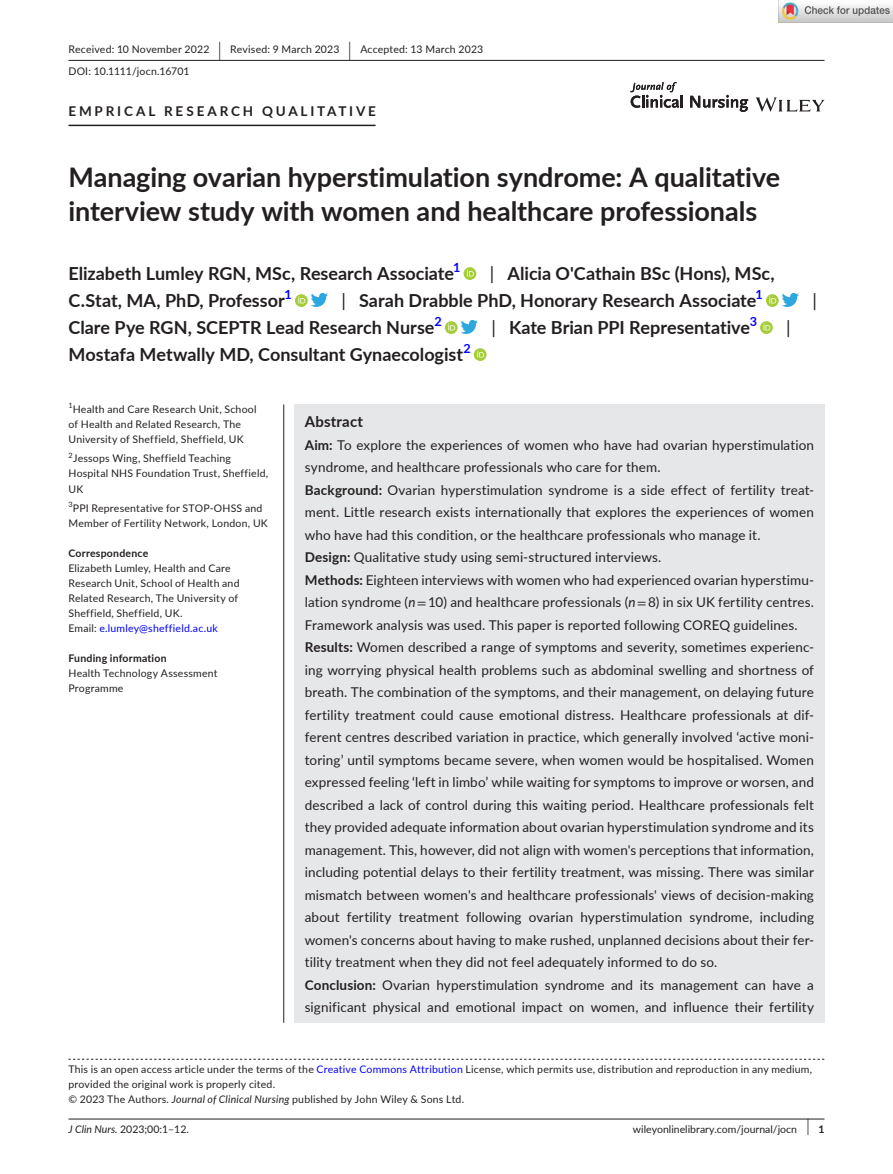
<style>
.page{position:relative;width:893px;height:1174px;background:#fff}
.page>*{position:absolute;margin:0;border:0;box-sizing:border-box;transform-origin:0 0}
.t1{font:700 27px/34.5px "Lato";letter-spacing:-.005em;color:#231f20}
.t2{font:700 18px "Lato";color:#231f20}
.t3{font:18px "Lato";color:#231f20}
.t4{font:700 15px "Lato";letter-spacing:.015em;color:#231f20}
.t5{font:13.5px/22.5px "Lato";letter-spacing:.01em;color:#231f20}
.t6{font:700 13.5px "Lato";letter-spacing:.21em;color:#231f20}
.t7{font:10.5px/15px "Lato";letter-spacing:.02em;color:#231f20}
.t8{font:10.5px "Lato";color:#231f20}
.t9{font:700 10.5px "Lato";letter-spacing:.02em;color:#231f20}
.s1{font-size:19.65px}
.s2{font-weight:400}
.s3{color:#00f}
.s4{font-weight:700}
.s5{font-style:italic}
.s6{font-family:"STIX"}
.s7{font-size:17.4px}
</style>
<div class="page">
<hr style="left:68px;top:1118px;width:756px;height:1px;background:#231f20">
<svg style="left:756px;top:97px;width:68px;height:15px"></svg>
<svg style="left:630px;top:82px;width:53px;height:26px"></svg>
<svg style="left:690px;top:95px;width:58px;height:17px"></svg>
<hr style="left:68px;top:60px;width:756px;height:1px;background:#231f20">
<hr style="left:68px;top:125px;width:308px;height:1px;background:#231f20">
<svg style="left:464px;top:267px;width:12px;height:13px"></svg>
<svg style="left:467px;top:269px;width:7px;height:7px"></svg>
<svg style="left:295px;top:294px;width:13px;height:13px"></svg>
<svg style="left:298px;top:296px;width:7px;height:7px"></svg>
<svg style="left:311px;top:293px;width:17px;height:14px"></svg>
<svg style="left:766px;top:294px;width:13px;height:13px"></svg>
<svg style="left:769px;top:296px;width:7px;height:7px"></svg>
<svg style="left:782px;top:293px;width:17px;height:14px"></svg>
<svg style="left:445px;top:321px;width:13px;height:13px"></svg>
<svg style="left:448px;top:323px;width:7px;height:7px"></svg>
<svg style="left:461px;top:320px;width:17px;height:14px"></svg>
<svg style="left:760px;top:321px;width:13px;height:13px"></svg>
<svg style="left:763px;top:323px;width:7px;height:7px"></svg>
<svg style="left:474px;top:348px;width:13px;height:13px"></svg>
<svg style="left:477px;top:350px;width:7px;height:7px"></svg>
<svg style="left:68px;top:1058px;width:756px;height:1px"></svg>
<div style="left:294px;top:404px;width:530px;height:618px;background:#e6e7e9"></div>
<hr style="left:283px;top:404px;width:1px;height:618px;background:#231f20">
<img style="left:779px;top:0;width:114px;height:22px">
<p class="t7" style="left:68px;top:38px;width:416px;line-height:21.8px">Received: 10 November 2022 <span class="s1">|</span> Revised: 9 March 2023 <span class="s1">|</span> Accepted: 13 March 2023<br>DOI: 10.1111/jocn.16701</p>
<p class="t6" style="left:68px;top:106px;width:309px">EMPRICAL RESEARCH QUALITATIVE</p>
<h1 class="t1" style="left:68px;top:161px;width:713px">Managing ovarian hyperstimulation syndrome: A qualitative interview study with women and healthcare professionals</h1>
<h2 class="t2" style="left:68px;top:266px;width:394px">Elizabeth Lumley RGN, MSc, Research Associate<sup>1</sup></h2>
<h2 class="t2" style="left:490px;top:266px;width:286px"><span class="s2">|</span> Alicia O'Cathain BSc (Hons), MSc,</h2>
<h2 class="t2" style="left:68px;top:293px;width:225px">C.Stat, MA, PhD, Professor<sup>1</sup></h2>
<h2 class="t2" style="left:341px;top:293px;width:423px"><span class="s2">|</span> Sarah Drabble PhD, Honorary Research Associate<sup>1</sup></h2>
<h2 class="t3" style="left:812px;top:293px;width:6px">|</h2>
<h2 class="t2" style="left:68px;top:320px;width:375px">Clare Pye RGN, SCEPTR Lead Research Nurse<sup>2</sup></h2>
<h2 class="t2" style="left:491px;top:320px;width:267px"><span class="s2">|</span> Kate Brian PPI Representative<sup>3</sup></h2>
<h2 class="t3" style="left:786px;top:320px;width:6px">|</h2>
<h2 class="t2" style="left:68px;top:347px;width:404px">Mostafa Metwally MD, Consultant Gynaecologist<sup>2</sup></h2>
<p class="t7" style="left:68px;top:401px;width:190px"><sup>1</sup>Health and Care Research Unit, School of Health and Related Research, The<br>University of Sheffield, Sheffield, UK</p>
<p class="t7" style="left:68px;top:451px;width:201px"><sup>2</sup>Jessops Wing, Sheffield Teaching<br>Hospital NHS Foundation Trust, Sheffield,<br>UK</p>
<p class="t7" style="left:68px;top:500px;width:201px"><sup>3</sup>PPI Representative for STOP- OHSS and<br>Member of Fertility Network, London, UK</p>
<p class="t9" style="left:68px;top:549px;width:81px">Correspondence</p>
<p class="t7" style="left:68px;top:560px;width:173px">Elizabeth Lumley, Health and Care Research Unit, School of Health and Related Research, The University of Sheffield, Sheffield, UK.<br>Email: <span class="s3">e.lumley@sheffield.ac.uk</span></p>
<p class="t9" style="left:68px;top:654px;width:100px">Funding information</p>
<p class="t7" style="left:68px;top:665px;width:151px">Health Technology Assessment<br>Programme</p>
<p class="t4" style="left:305px;top:415px;width:60px">Abstract</p>
<p class="t5" style="left:305px;top:433px;width:511px"><span class="s4">Aim:</span> To explore the experiences of women who have had ovarian hyperstimulation syndrome, and healthcare professionals who care for them.<br><span class="s4">Background:</span> Ovarian hyperstimulation syndrome is a side effect of fertility treat&shy;ment. Little research exists internationally that explores the experiences of women who have had this condition, or the healthcare professionals who manage it.<br><span class="s4">Design:</span> Qualitative study using semi- structured interviews.<br><span class="s4">Methods:</span> Eighteen interviews with women who had experienced ovarian hyperstimu&shy;lation syndrome (<span class="s5">n</span><span class="s6">=</span> 10) and healthcare professionals (<span class="s5">n</span><span class="s6">=</span> 8) in six UK fertility centres.<br>Framework analysis was used. This paper is reported following COREQ guidelines.<br><span class="s4">Results:</span> Women described a range of symptoms and severity, sometimes experienc&shy;ing worrying physical health problems such as abdominal swelling and shortness of breath. The combination of the symptoms, and their management, on delaying future fertility treatment could cause emotional distress. Healthcare professionals at dif&shy;ferent centres described variation in practice, which generally involved ‘active moni&shy;toring’ until symptoms became severe, when women would be hospitalised. Women expressed feeling ‘left in limbo’ while waiting for symptoms to improve or worsen, and described a lack of control during this waiting period. Healthcare professionals felt they provided adequate information about ovarian hyperstimulation syndrome and its management. This, however, did not align with women's perceptions that information, including potential delays to their fertility treatment, was missing. There was similar mismatch between women's and healthcare professionals' views of decision- making about fertility treatment following ovarian hyperstimulation syndrome, including women's concerns about having to make rushed, unplanned decisions about their fer&shy;tility treatment when they did not feel adequately informed to do so.<br><span class="s4">Conclusion:</span> Ovarian hyperstimulation syndrome and its management can have a significant physical and emotional impact on women, and influence their fertility</p>
<p class="t7" style="left:68px;top:1061px;width:745px">This is an open access article under the terms of the <span class="s3">Creative Commons Attribution</span> License, which permits use, distribution and reproduction in any medium, provided the original work is properly cited.<br>© 2023 The Authors. <span class="s5">Journal of Clinical Nursing</span> published by John Wiley &amp; Sons Ltd.</p>
<p class="t7" style="left:68px;top:1122px;width:122px"><span class="s5">J Clin Nurs.</span> 2023;00:1–12.</p>
<p class="t8" style="left:633px;top:1124px;width:193px">wileyonlinelibrary.com/journal/jocn <span class="s7">|</span> <span class="s4">1</span></p>
</div>
